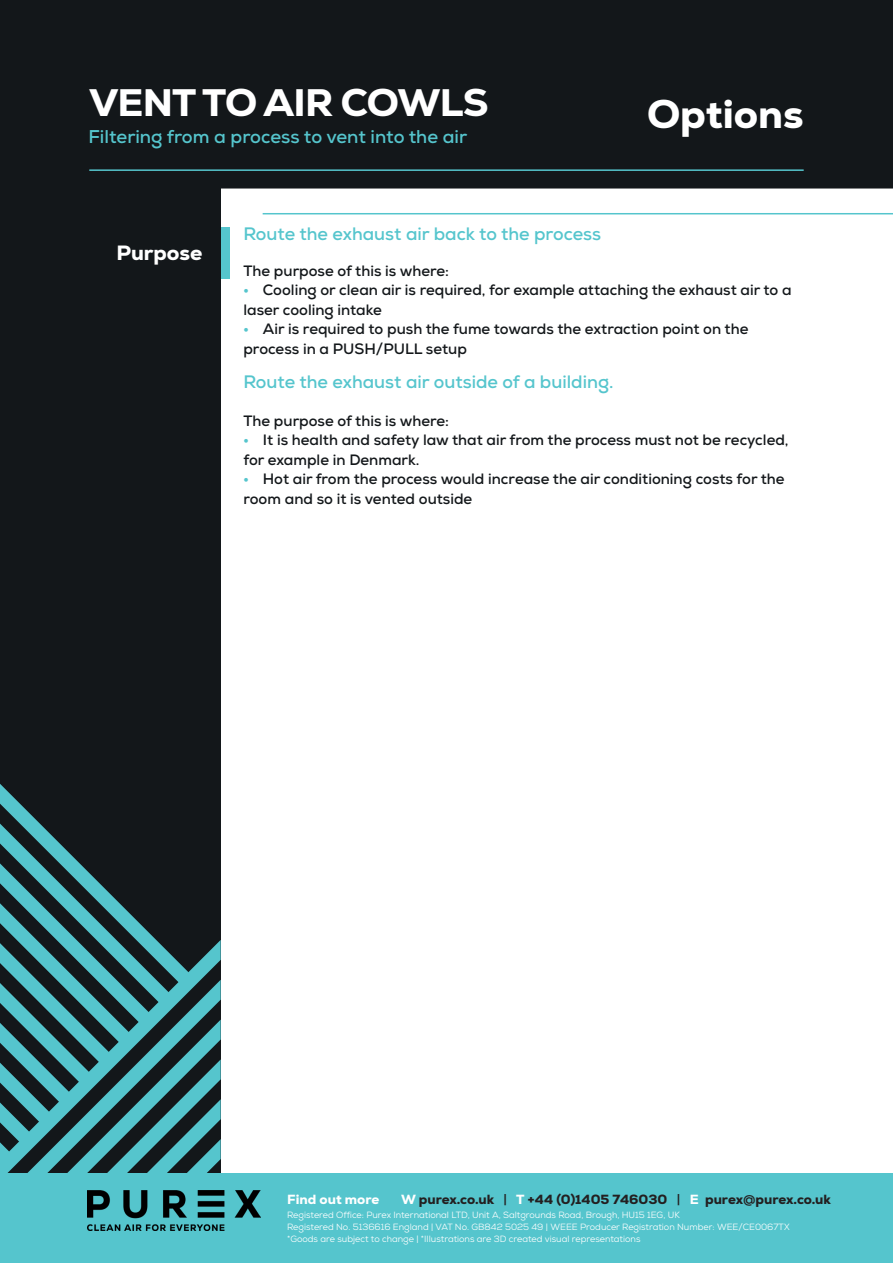
<style>
.page{position:relative;width:893px;height:1263px;background:#fff}
.page>*{position:absolute;margin:0;border:0;box-sizing:border-box;transform-origin:0 0}
.t1{font:800 40.35px "Nexa";color:#fff}
.t2{font:800 39px "Nexa";letter-spacing:-.02em;color:#fff}
.t3{font:800 21px "Nexa";color:#fff}
.t4{font:700 18.45px "Nexa";color:#55c5cd}
.t5{font:700 18px "Nexa";color:#55c5cd}
.t6{font:700 15px/19.5px "Nexa";color:#13171a}
.t7{font:800 13.5px "Nexa";color:#231f20}
.t8{font:800 13.5px "Nexa";color:#fff}
.t9{font:9px "Nexa";color:#fff}
.s1{font-family:"Montserrat";color:#55c5cd}
.s2{color:#fff}
.s3{font-weight:700}
</style>
<div class="page">
<div style="left:0;top:0;width:221px;height:1263px;background:#13171a"></div>
<svg style="left:0;top:784px;width:221px;height:390px"></svg>
<div style="left:221px;top:0;width:672px;height:189px;background:#13171a"></div>
<div style="left:221px;top:227px;width:8px;height:52px;background:#55c5cd"></div>
<div style="left:0;top:1174px;width:893px;height:89px;background:#55c5cd"></div>
<hr style="left:263px;top:213px;width:630px;height:1px;background:#55c5cd">
<hr style="left:89px;top:169px;width:715px;height:2px;background:#55c5cd">
<img style="left:87px;top:1191px;width:173px;height:39px">
<p class="t2" style="left:89px;top:78px;width:401px">VENT TO AIR COWLS</p>
<p class="t1" style="left:647px;top:88px;width:158px">Options</p>
<p class="t4" style="left:88px;top:124px;width:380px">Filtering from a process to vent into the air</p>
<p class="t3" style="left:116px;top:239px;width:87px">Purpose</p>
<p class="t5" style="left:243px;top:222px;width:359px">Route the exhaust air back to the process</p>
<p class="t6" style="left:243px;top:261px;width:207px">The purpose of this is where:</p>
<p class="t6" style="left:243px;top:280px;width:550px"><span class="s1">•</span> Cooling or clean air is required, for example attaching the exhaust air to a laser cooling intake</p>
<p class="t6" style="left:243px;top:319px;width:506px"><span class="s1">•</span> Air is required to push the fume towards the extraction point on the process in a PUSH/PULL setup</p>
<p class="t5" style="left:243px;top:371px;width:372px">Route the exhaust air outside of a building.</p>
<p class="t6" style="left:243px;top:411px;width:207px">The purpose of this is where:</p>
<p class="t6" style="left:243px;top:430px;width:547px"><span class="s1">•</span> It is health and safety law that air from the process must not be recycled, for example in Denmark.</p>
<p class="t6" style="left:243px;top:469px;width:543px"><span class="s1">•</span> Hot air from the process would increase the air conditioning costs for the room and so it is vented outside</p>
<p class="t8" style="left:287px;top:1190px;width:94px">Find out more</p>
<p class="t7" style="left:401px;top:1190px;width:431px"><span class="s2">W</span> purex.co.uk <span class="s3">|</span> <span class="s2">T</span> +44 (0)1405 746030 <span class="s3">|</span> <span class="s2">E</span> purex<span class="s3">@</span>purex.co.uk</p>
<p class="t9" style="left:287px;top:1209px;width:394px">Registered Office: Purex International LTD, Unit A, Saltgrounds Road, Brough, HU15 1EG, UK</p>
<p class="t9" style="left:287px;top:1221px;width:504px">Registered No. 5136616 England | VAT No. GB842 5025 49 | WEEE Producer Registration Number: WEE/CE0067TX</p>
<p class="t9" style="left:287px;top:1233px;width:355px">*Goods are subject to change | *Illustrations are 3D created visual representations</p>
</div>
